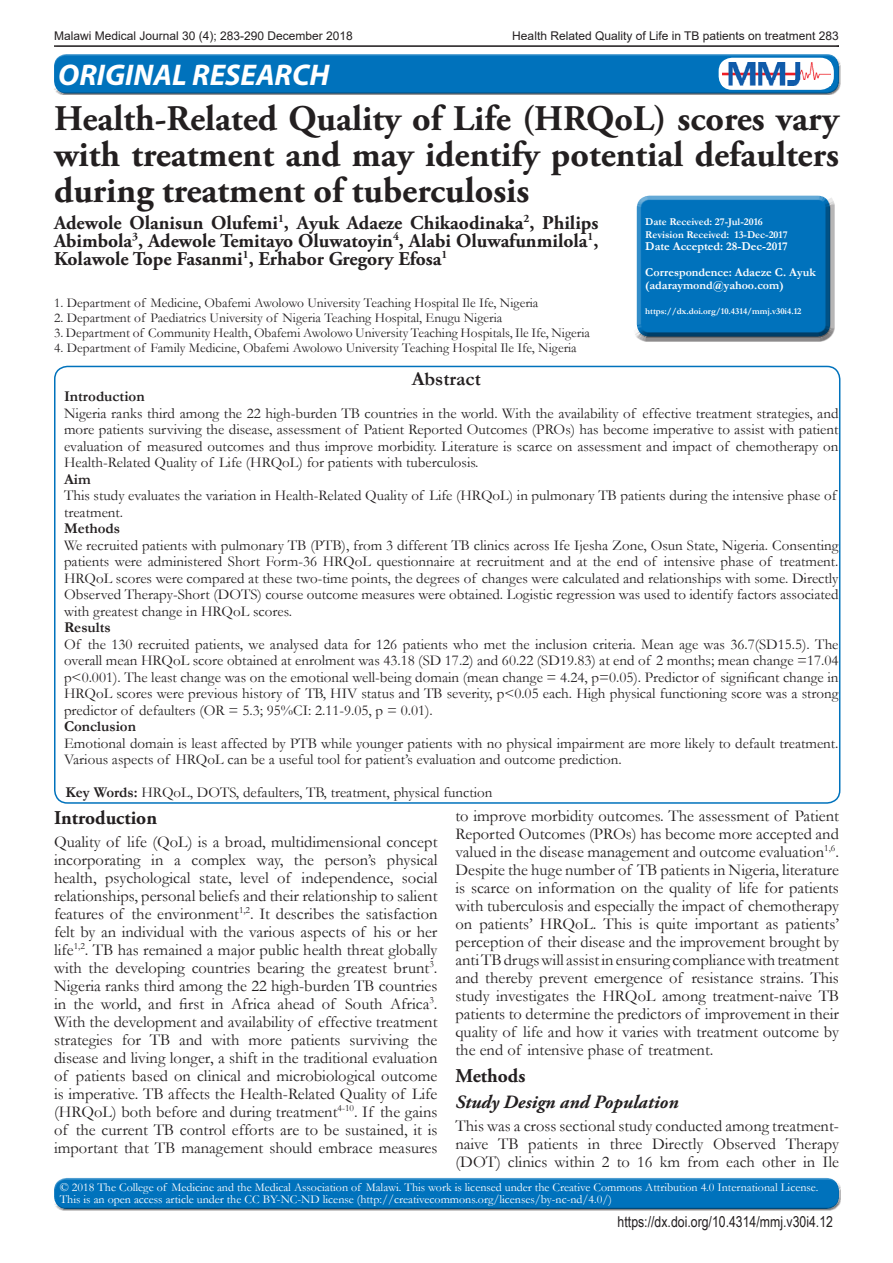
<style>
.page{position:relative;width:893px;height:1263px;background:#fff}
.page>*{position:absolute;margin:0;border:0;box-sizing:border-box;transform-origin:0 0}
.MMJ_Article_Title{font:700 36px/36px "Adobe Garamond Pro";color:#231f20;text-align:justify}
.t1{font:italic 700 30px "Myriad Pro";color:#fff}
.MMJ_Author_Name{font:700 19.5px/18px "Adobe Garamond Pro";color:#231f20;text-align:justify}
.MMJ_Heading_1{font:700 19.5px "Adobe Garamond Pro";color:#231f20}
.MMJ_Main_Abstract_He{font:700 19.5px "Garamond";color:#231f20}
.MMJ_Heading_2{font:italic 700 18.75px "Adobe Garamond Pro";color:#231f20}
.MMJ_Body_Text{font:16.5px/18px "Garamond";color:#231f20;text-align:justify}
.MMJ_Abstract_Text{font:15px/16.5px "Garamond";color:#231f20;text-align:justify}
.t2{font:15px "Arial Narrow";color:#231f20}
.MMJ_Abstract_Text-2{font:700 15px "Garamond";color:#231f20}
.MMJ_Author_Instituti{font:13.5px "Garamond";color:#231f20}
.t3{font:12px/12px "Garamond";color:#fff}
.MMJ_Article_heading{font:12px "Arial";color:#231f20}
.t4{font:700 12px/25.5px "Garamond";color:#fff}
.t5{font:700 10.5px/12.8px "Garamond";color:#fff}
.t6{font:700 9px "Garamond";color:#fff}
.s1{font-weight:700}
</style>
<div class="page">
<div style="left:51px;top:43px;width:792px;height:6px;background:#231f20;opacity:.75"></div>
<div style="left:52px;top:1176px;width:789px;height:30px;background:#fff;opacity:.75"></div>
<div style="left:52px;top:1181px;width:789px;height:29px;background:#0072bc"></div>
<div style="left:632px;top:191px;width:203px;height:142px;background:#fff;opacity:.75"></div>
<div style="left:632px;top:197px;width:203px;height:144px;background:#231f20;opacity:.75"></div>
<div style="left:52px;top:52px;width:789px;height:39px;background:#fff;opacity:.75"></div>
<div style="left:52px;top:58px;width:789px;height:37px;background:#231f20;opacity:.75"></div>
<div style="left:719px;top:58px;width:115px;height:32px;background:#fff;border-radius:13px"></div>
<img style="left:722px;top:62px;width:108px;height:23px">
<div style="left:54px;top:366px;width:786px;height:438px;border:2px solid #0072bc;border-radius:13px"></div>
<p class="MMJ_Article_heading" style="left:54px;top:28px;width:300px">Malawi Medical Journal 30 (4); 283-290 December 2018</p>
<p class="MMJ_Article_heading" style="left:512px;top:28px;width:328px">Health Related Quality of Life in TB patients on treatment 283</p>
<h2 class="t1" style="left:58px;top:55px;width:273px">ORIGINAL RESEARCH</h2>
<p class="MMJ_Article_Title" style="left:54px;top:102px;width:786px">Health-Related Quality of Life (HRQoL) scores vary with treatment and may identify potential defaulters during treatment of tuberculosis</p>
<p class="MMJ_Author_Name" style="left:54px;top:214px;width:546px">Adewole Olanisun Olufemi<sup>1</sup>, Ayuk Adaeze Chikaodinaka<sup>2</sup>, Philips Abimbola<sup>3</sup>, Adewole Temitayo Oluwatoyin<sup>4</sup>, Alabi Oluwafunmilola<sup>1</sup>, Kolawole Tope Fasanmi<sup>1</sup>, Erhabor Gregory Efosa<sup>1</sup></p>
<p class="MMJ_Author_Instituti" style="left:54px;top:294px;width:486px">1. Department of Medicine, Obafemi Awolowo University Teaching Hospital Ile Ife, Nigeria</p>
<p class="MMJ_Author_Instituti" style="left:54px;top:309px;width:450px">2. Department of Paediatrics University of Nigeria Teaching Hospital, Enugu Nigeria</p>
<p class="MMJ_Author_Instituti" style="left:54px;top:324px;width:537px">3. Department of Community Health, Obafemi Awolowo University Teaching Hospitals, Ile Ife, Nigeria</p>
<p class="MMJ_Author_Instituti" style="left:54px;top:339px;width:524px">4. Department of Family Medicine, Obafemi Awolowo University Teaching Hospital Ile Ife, Nigeria</p>
<p class="MMJ_Main_Abstract_He" style="left:412px;top:365px;width:71px">Abstract</p>
<p class="t5" style="left:645px;top:215px;width:144px">Date Received: 27-Jul-2016<br>Revision Received: 13-Dec-2017</p>
<p class="t4" style="left:645px;top:234px;width:172px">Date Accepted: 28-Dec-2017<br>Correspondence: Adaeze C. Ayuk</p>
<p class="t4" style="left:645px;top:272px;width:140px">(adaraymond@yahoo.com)</p>
<p class="t6" style="left:645px;top:305px;width:158px">https://dx.doi.org/10.4314/mmj.v30i4.12</p>
<p class="MMJ_Abstract_Text-2" style="left:64px;top:386px;width:82px">Introduction</p>
<p class="MMJ_Abstract_Text" style="left:64px;top:404px;width:776px">Nigeria ranks third among the 22 high-burden TB countries in the world. With the availability of effective treatment strategies, and more patients surviving the disease, assessment of Patient Reported Outcomes (PROs) has become imperative to assist with patient evaluation of measured outcomes and thus improve morbidity. Literature is scarce on assessment and impact of chemotherapy on Health-Related Quality of Life (HRQoL) for patients with tuberculosis.</p>
<p class="MMJ_Abstract_Text-2" style="left:64px;top:469px;width:28px">Aim</p>
<p class="MMJ_Abstract_Text" style="left:64px;top:487px;width:774px">This study evaluates the variation in Health-Related Quality of Life (HRQoL) in pulmonary TB patients during the intensive phase of treatment.</p>
<p class="MMJ_Abstract_Text-2" style="left:64px;top:518px;width:58px">Methods</p>
<p class="MMJ_Abstract_Text" style="left:64px;top:536px;width:776px">We recruited patients with pulmonary TB (PTB), from 3 different TB clinics across Ife Ijesha Zone, Osun State, Nigeria. Consenting patients were administered Short Form-36 HRQoL questionnaire at recruitment and at the end of intensive phase of treatment.<br>HRQoL scores were compared at these two-time points, the degrees of changes were calculated and relationships with some. Directly Observed Therapy-Short (DOTS) course outcome measures were obtained. Logistic regression was used to identify factors associated with greatest change in HRQoL scores.</p>
<p class="MMJ_Abstract_Text-2" style="left:64px;top:617px;width:48px">Results</p>
<p class="MMJ_Abstract_Text" style="left:64px;top:635px;width:776px">Of the 130 recruited patients, we analysed data for 126 patients who met the inclusion criteria. Mean age was 36.7(SD15.5). The overall mean HRQoL score obtained at enrolment was 43.18 (SD 17.2) and 60.22 (SD19.83) at end of 2 months; mean change =17.04 p&lt;0.001). The least change was on the emotional well-being domain (mean change = 4.24, p=0.05). Predictor of significant change in HRQoL scores were previous history of TB, HIV status and TB severity, p&lt;0.05 each. High physical functioning score was a strong predictor of defaulters (OR = 5.3; 95%CI: 2.11-9.05, p = 0.01).</p>
<p class="MMJ_Abstract_Text-2" style="left:64px;top:716px;width:74px">Conclusion</p>
<p class="MMJ_Abstract_Text" style="left:64px;top:734px;width:776px">Emotional domain is least affected by PTB while younger patients with no physical impairment are more likely to default treatment.<br>Various aspects of HRQoL can be a useful tool for patient’s evaluation and outcome prediction.</p>
<p class="MMJ_Abstract_Text" style="left:66px;top:784px;width:429px"><span class="s1">Key Words:</span> HRQoL, DOTS, defaulters, TB, treatment, physical function</p>
<p class="MMJ_Heading_1" style="left:54px;top:807px;width:105px">Introduction</p>
<p class="MMJ_Body_Text" style="left:54px;top:832px;width:385px">Quality of life (QoL) is a broad, multidimensional concept incorporating in a complex way, the person’s physical health, psychological state, level of independence, social relationships, personal beliefs and their relationship to salient features of the environment<sup>1,2</sup>. It describes the satisfaction felt by an individual with the various aspects of his or her life<sup>1,2</sup>. TB has remained a major public health threat globally with the developing countries bearing the greatest brunt<sup>3</sup>.<br>Nigeria ranks third among the 22 high-burden TB countries in the world, and first in Africa ahead of South Africa<sup>3</sup>.<br>With the development and availability of effective treatment strategies for TB and with more patients surviving the disease and living longer, a shift in the traditional evaluation of patients based on clinical and microbiological outcome is imperative. TB affects the Health-Related Quality of Life (HRQoL) both before and during treatment<sup>4-10</sup>. If the gains of the current TB control efforts are to be sustained, it is important that TB management should embrace measures</p>
<p class="MMJ_Body_Text" style="left:455px;top:806px;width:385px">to improve morbidity outcomes. The assessment of Patient Reported Outcomes (PROs) has become more accepted and valued in the disease management and outcome evaluation<sup>1,6</sup>.<br>Despite the huge number of TB patients in Nigeria, literature is scarce on information on the quality of life for patients with tuberculosis and especially the impact of chemotherapy on patients’ HRQoL. This is quite important as patients’ perception of their disease and the improvement brought by anti TB drugs will assist in ensuring compliance with treatment and thereby prevent emergence of resistance strains. This study investigates the HRQoL among treatment-naive TB patients to determine the predictors of improvement in their quality of life and how it varies with treatment outcome by the end of intensive phase of treatment.</p>
<p class="MMJ_Heading_1" style="left:455px;top:1064px;width:71px">Methods</p>
<p class="MMJ_Heading_2" style="left:455px;top:1092px;width:225px">Study Design and Population</p>
<p class="MMJ_Body_Text" style="left:455px;top:1116px;width:385px">This was a cross sectional study conducted among treatment&shy;naive TB patients in three Directly Observed Therapy (DOT) clinics within 2 to 16 km from each other in Ile</p>
<p class="t3" style="left:60px;top:1181px;width:760px">© 2018 The College of Medicine and the Medical Association of Malawi. This work is licensed under the Creative Commons Attribution 4.0 International License.<br>This is an open access article under the CC BY-NC-ND license (http://creativecommons.org/licenses/by-nc-nd/4.0/)</p>
<p class="t2" style="left:618px;top:1211px;width:217px">https://dx.doi.org/10.4314/mmj.v30i4.12</p>
</div>
